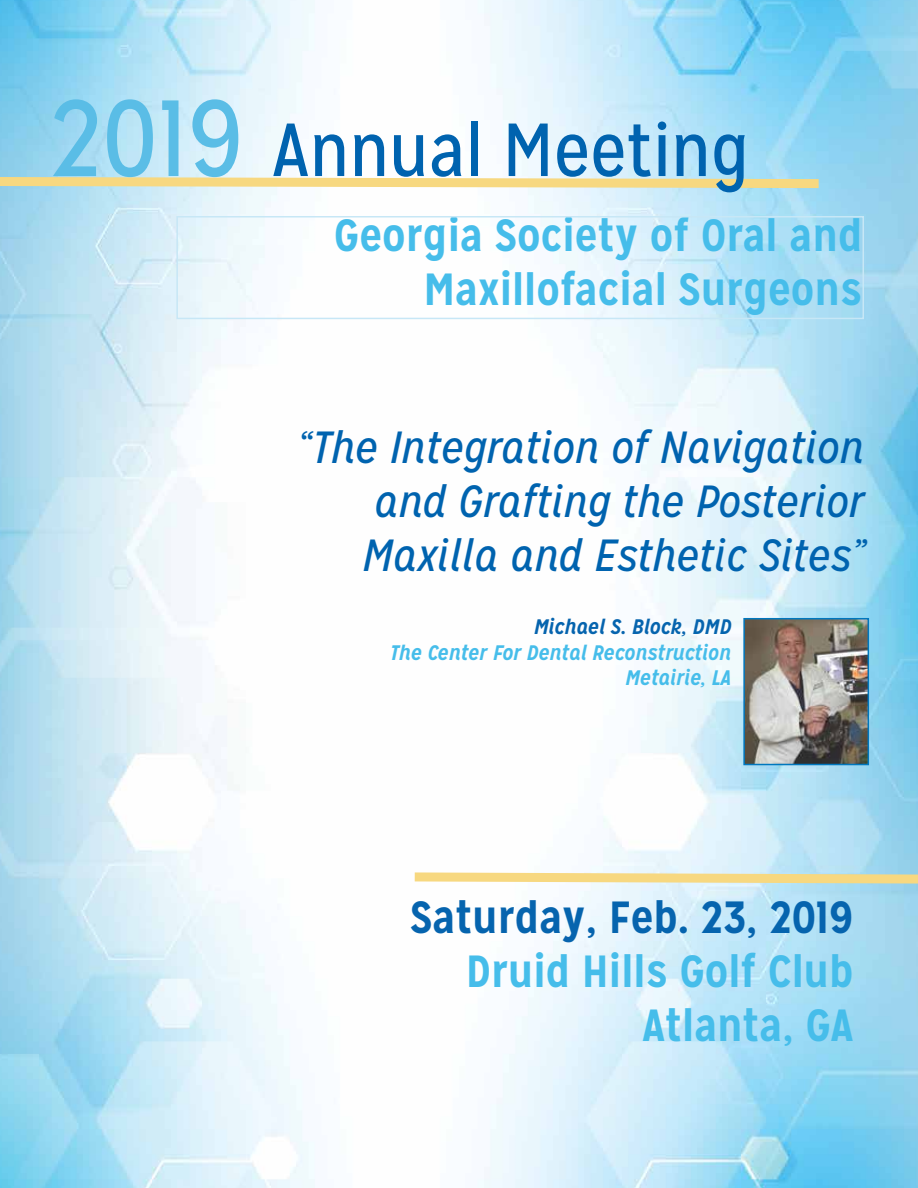
<style>
.page{position:relative;width:918px;height:1188px;background:#fff}
.page>*{position:absolute;margin:0;border:0;box-sizing:border-box;transform-origin:0 0}
.t1{font:75px "Mission Gothic";color:#0063af}
.t2{font:italic 45px/54px "Mission Gothic";color:#0063af;text-align:justify}
.t3{font:700 45px/54px "Mission Gothic";color:#46bdea;text-align:right}
.t4{font:700 45px "Mission Gothic";color:#0664ae}
.t5{font:italic 700 21px/25.2px "Mission Gothic";color:#46bdea;text-align:right}
.t6{font:italic 700 21px "Mission Gothic";color:#0664ae}
.s1{font-size:108px;color:#5abde6}
</style>
<div class="page">
<img style="left:0;top:0;width:918px;height:1188px">
<div style="left:176px;top:216px;width:688px;height:103px;border:2px solid #c7e7f6"></div>
<svg style="left:0;top:172px;width:828px;height:21px"></svg>
<svg style="left:406px;top:868px;width:512px;height:20px"></svg>
<img style="left:746px;top:621px;width:120px;height:141px">
<div style="left:743px;top:618px;width:126px;height:147px;border:2px solid #0077be"></div>
<h1 class="t1" style="left:50px;top:105px;width:701px"><span class="s1">2019</span> Annual Meeting</h1>
<p class="t3" style="left:334px;top:209px;width:530px">Georgia Society of Oral and<br>Maxillofacial Surgeons</p>
<p class="t2" style="left:362px;top:421px;width:504px;text-indent:-65px">“The Integration of Navigation and Grafting the Posterior Maxilla and Esthetic Sites”</p>
<p class="t6" style="left:534px;top:614px;width:199px">Michael S. Block, DMD</p>
<p class="t5" style="left:390px;top:640px;width:343px">The Center For Dental Reconstruction<br>Metairie, LA</p>
<p class="t4" style="left:410px;top:889px;width:445px">Saturday, Feb. 23, 2019</p>
<p class="t3" style="left:466px;top:945px;width:389px">Druid Hills Golf Club<br>Atlanta, GA</p>
</div>
